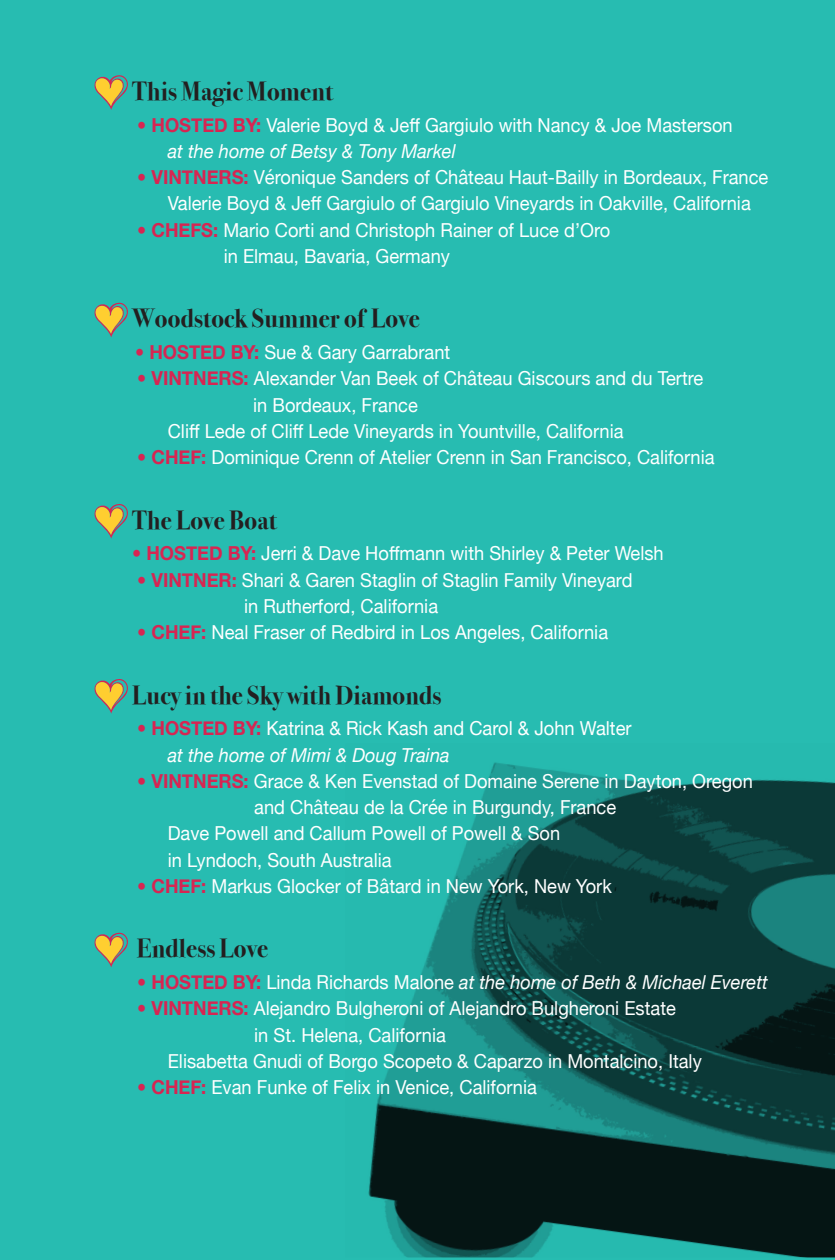
<style>
.page{position:relative;width:835px;height:1260px;background:#27bcb1}
.page>*{position:absolute;margin:0;border:0;box-sizing:border-box;transform-origin:0 0}
.t1{font:700 26.25px "Bodoni Svty Two OSITCTT";letter-spacing:.01em;color:#231f20;scale:.95 1}
.t2{font:19.25px "Helvetica Neue";color:#fff;scale:.95 1}
.t3{font:italic 19.25px "Helvetica Neue";color:#fff;scale:.95 1}
.s1{font-weight:500;color:#d72552}
.s2{font-weight:700;color:#d72552}
.s3{font-weight:500;font-style:normal;color:#d72552}
.s4{font-weight:700;font-style:normal;color:#d72552}
.s5{font-style:normal}
</style>
<div class="page">
<img style="left:368px;top:762px;width:467px;height:495px">
<svg style="left:94px;top:75px;width:34px;height:35px"></svg>
<svg style="left:94px;top:302px;width:34px;height:35px"></svg>
<svg style="left:94px;top:504px;width:34px;height:35px"></svg>
<svg style="left:94px;top:679px;width:34px;height:35px"></svg>
<svg style="left:94px;top:932px;width:34px;height:35px"></svg>
<p class="t1" style="left:132px;top:76px;width:213px">This Magic Moment</p>
<p class="t2" style="left:137px;top:111px;width:628px"><span class="s1">•</span> <span class="s2">HOSTED BY:</span> Valerie Boyd &amp; Jeff Gargiulo with Nancy &amp; Joe Masterson</p>
<p class="t3" style="left:168px;top:137px;width:305px">at the home of Betsy &amp; Tony Markel</p>
<p class="t2" style="left:137px;top:163px;width:666px"><span class="s1">•</span> <span class="s2">VINTNERS:</span> Véronique Sanders of Château Haut-Bailly in Bordeaux, France</p>
<p class="t2" style="left:168px;top:190px;width:615px">Valerie Boyd &amp; Jeff Gargiulo of Gargiulo Vineyards in Oakville, California</p>
<p class="t2" style="left:137px;top:216px;width:499px"><span class="s1">•</span> <span class="s2">CHEFS:</span> Mario Corti and Christoph Rainer of Luce d’Oro</p>
<p class="t2" style="left:224px;top:242px;width:240px">in Elmau, Bavaria, Germany</p>
<p class="t1" style="left:132px;top:303px;width:304px">Woodstock Summer of Love</p>
<p class="t2" style="left:135px;top:338px;width:333px"><span class="s1">•</span> <span class="s2">HOSTED BY:</span> Sue &amp; Gary Garrabrant</p>
<p class="t2" style="left:137px;top:365px;width:597px"><span class="s1">•</span> <span class="s2">VINTNERS:</span> Alexander Van Beek of Château Giscours and du Tertre</p>
<p class="t2" style="left:253px;top:391px;width:175px">in Bordeaux, France</p>
<p class="t2" style="left:168px;top:417px;width:481px">Cliff Lede of Cliff Lede Vineyards in Yountville, California</p>
<p class="t2" style="left:137px;top:443px;width:609px"><span class="s1">•</span> <span class="s2">CHEF:</span> Dominique Crenn of Atelier Crenn in San Francisco, California</p>
<p class="t1" style="left:132px;top:505px;width:154px">The Love Boat</p>
<p class="t2" style="left:132px;top:540px;width:561px"><span class="s1">•</span> <span class="s2">HOSTED BY:</span> Jerri &amp; Dave Hoffmann with Shirley &amp; Peter Welsh</p>
<p class="t2" style="left:137px;top:566px;width:523px"><span class="s1">•</span> <span class="s2">VINTNER:</span> Shari &amp; Garen Staglin of Staglin Family Vineyard</p>
<p class="t2" style="left:244px;top:592px;width:206px">in Rutherford, California</p>
<p class="t2" style="left:137px;top:618px;width:497px"><span class="s1">•</span> <span class="s2">CHEF:</span> Neal Fraser of Redbird in Los Angeles, California</p>
<p class="t1" style="left:132px;top:680px;width:327px">Lucy in the Sky with Diamonds</p>
<p class="t2" style="left:137px;top:715px;width:522px"><span class="s1">•</span> <span class="s2">HOSTED BY:</span> Katrina &amp; Rick Kash and Carol &amp; John Walter</p>
<p class="t3" style="left:168px;top:741px;width:298px">at the home of Mimi &amp; Doug Traina</p>
<p class="t2" style="left:137px;top:767px;width:649px"><span class="s1">•</span> <span class="s2">VINTNERS:</span> Grace &amp; Ken Evenstad of Domaine Serene in Dayton, Oregon</p>
<p class="t2" style="left:254px;top:793px;width:382px">and Château de la Crée in Burgundy, France</p>
<p class="t2" style="left:168px;top:820px;width:415px">Dave Powell and Callum Powell of Powell &amp; Son</p>
<p class="t2" style="left:168px;top:846px;width:237px">in Lyndoch, South Australia</p>
<p class="t2" style="left:137px;top:872px;width:501px"><span class="s1">•</span> <span class="s2">CHEF:</span> Markus Glocker of Bâtard in New York, New York</p>
<p class="t1" style="left:137px;top:933px;width:140px">Endless Love</p>
<p class="t3" style="left:137px;top:968px;width:665px"><span class="s3">•</span> <span class="s4">HOSTED BY:</span> <span class="s5">Linda Richards Malone</span> at the home of Beth &amp; Michael Everett</p>
<p class="t2" style="left:137px;top:995px;width:568px"><span class="s1">•</span> <span class="s2">VINTNERS:</span> Alejandro Bulgheroni of Alejandro Bulgheroni Estate</p>
<p class="t2" style="left:254px;top:1021px;width:203px">in St. Helena, California</p>
<p class="t2" style="left:168px;top:1047px;width:564px">Elisabetta Gnudi of Borgo Scopeto &amp; Caparzo in Montalcino, Italy</p>
<p class="t2" style="left:137px;top:1073px;width:422px"><span class="s1">•</span> <span class="s2">CHEF:</span> Evan Funke of Felix in Venice, California</p>
</div>
